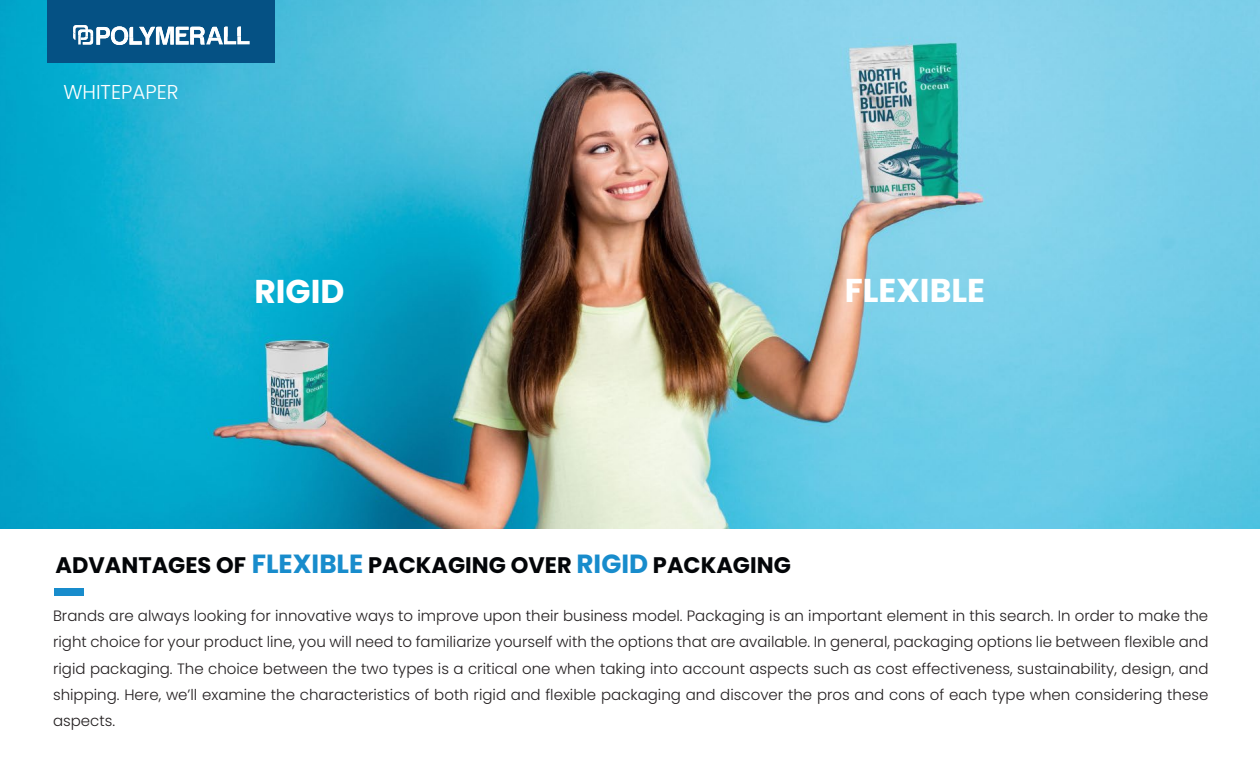
<style>
.page{position:relative;width:1260px;height:765px;background:#fff}
.page>*{position:absolute;margin:0;border:0;box-sizing:border-box;transform-origin:0 0}
.t1{font:700 33px "Poppins";color:#fff}
.t2{font:700 22.5px "Poppins";color:#030508}
.t3{font:300 20px "Poppins";color:#fff}
.t4{font:300 15px/26.2px "Poppins";color:#231f20;text-align:justify}
.s1{font-size:26.25px;color:#188ccc}
</style>
<div class="page">
<img style="left:0;top:0;width:1260px;height:528px">
<div style="left:54px;top:589px;width:30px;height:7px;background:#188ccc"></div>
<div style="left:48px;top:0;width:227px;height:63px;background:#055184"></div>
<svg style="left:73px;top:25px;width:177px;height:20px"></svg>
<h3 class="t3" style="left:63px;top:80px;width:117px">WHITEPAPER</h3>
<h1 class="t1" style="left:254px;top:272px;width:92px">RIGID</h1>
<h1 class="t1" style="left:845px;top:271px;width:142px">FLEXIBLE</h1>
<h2 class="t2" style="left:56px;top:552px;width:737px">ADVANTAGES OF <span class="s1">FLEXIBLE</span> PACKAGING OVER <span class="s1">RIGID</span> PACKAGING</h2>
<p class="t4" style="left:53px;top:603px;width:1157px">Brands are always looking for innovative ways to improve upon their business model. Packaging is an important element in this search. In order to make the right choice for your product line, you will need to familiarize yourself with the options that are available. In general, packaging options lie between flexible and rigid packaging. The choice between the two types is a critical one when taking into account aspects such as cost effectiveness, sustainability, design, and shipping. Here, we’ll examine the characteristics of both rigid and flexible packaging and discover the pros and cons of each type when considering these aspects.</p>
</div>
